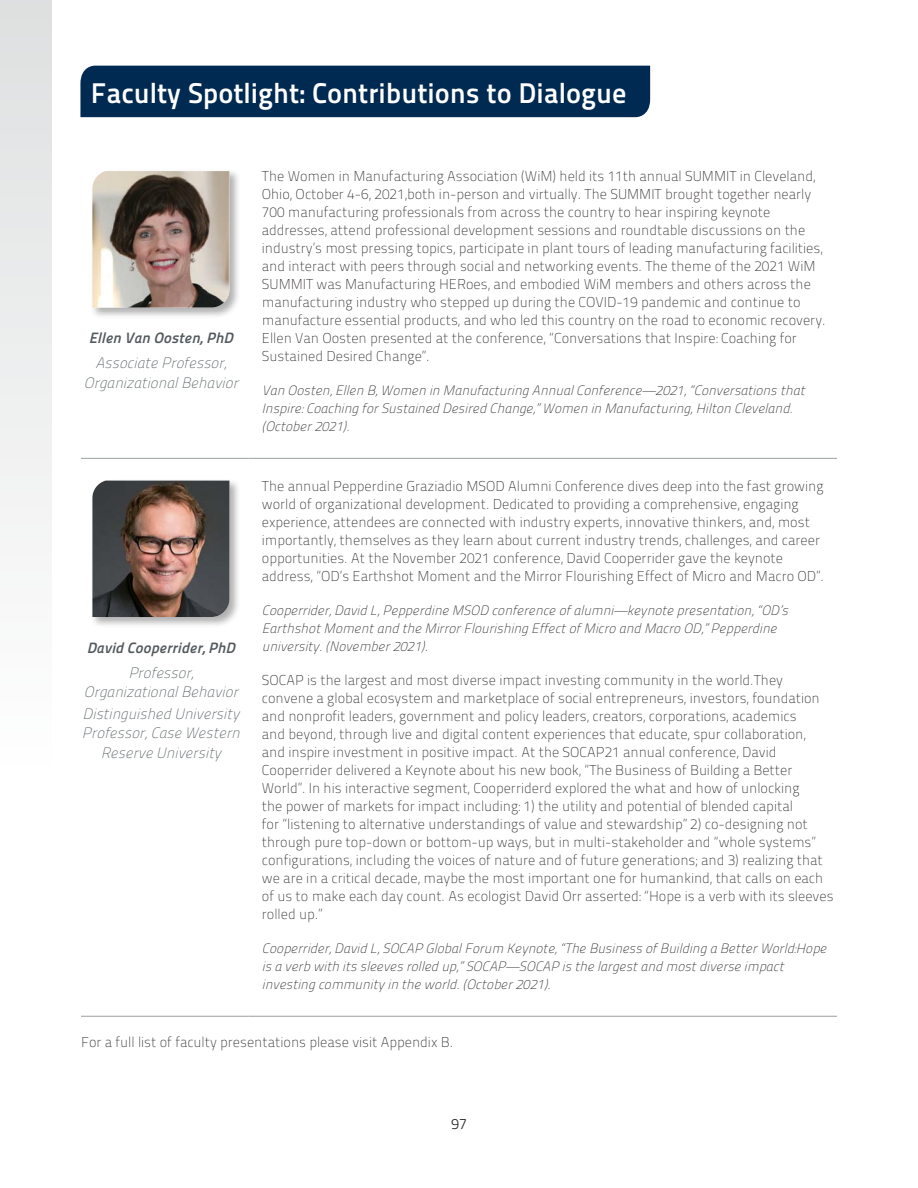
<style>
.page{position:relative;width:918px;height:1188px;background:#fff}
.page>*{position:absolute;margin:0;border:0;box-sizing:border-box;transform-origin:0 0}
.t1{font:28.5px "Titillium Maps 26 L 750 wt";color:#fff}
.t2{font:15px/19.5px "Titillitalic 1 wt";color:#51595c;text-align:center}
.t3{font:15px "Titillitalic 750 wt";color:#51595c}
.t4{font:15px "Titillium Maps 26 L 250 wt";color:#231f20}
.t5{font:14.25px/18px "Titillium Maps 26 L 1 wt";color:#231f20}
.t6{font:13.5px/18px "Titillitalic 1 wt";color:#231f20}
</style>
<div class="page">
<div style="left:0;top:0;width:52px;height:1188px;background:linear-gradient(to bottom,#e2e3e4,#fff)"></div>
<div style="left:80px;top:66px;width:570px;height:51px;background:#002a51"></div>
<hr style="left:81px;top:458px;width:167px;height:1px;background:#999fa2">
<hr style="left:248px;top:458px;width:589px;height:1px;background:#999fa2">
<hr style="left:81px;top:1016px;width:167px;height:1px;background:#999fa2">
<hr style="left:248px;top:1016px;width:589px;height:1px;background:#999fa2">
<div style="left:90px;top:168px;width:150px;height:150px;background:#231f20;opacity:.35"></div>
<img style="left:92px;top:171px;width:137px;height:137px">
<div style="left:90px;top:478px;width:150px;height:150px;background:#231f20;opacity:.35"></div>
<img style="left:92px;top:481px;width:137px;height:136px">
<h1 class="t1" style="left:91px;top:71px;width:537px">Faculty Spotlight: Contributions to Dialogue</h1>
<p class="t3" style="left:89px;top:326px;width:145px">Ellen Van Oosten, PhD</p>
<p class="t2" style="left:84px;top:352px;width:156px">Associate Professor,<br>Organizational Behavior</p>
<p class="t3" style="left:87px;top:636px;width:150px">David Cooperrider, PhD</p>
<p class="t2" style="left:84px;top:662px;width:156px">Professor,<br>Organizational Behavior</p>
<p class="t2" style="left:82px;top:703px;width:159px">Distinguished University<br>Professor, Case Western<br>Reserve University</p>
<p class="t5" style="left:262px;top:166px;width:565px">The Women in Manufacturing Association (WiM) held its 11th annual SUMMIT in Cleveland, Ohio, October 4-6, 2021,both in-person and virtually. The SUMMIT brought together nearly 700 manufacturing professionals from across the country to hear inspiring keynote addresses, attend professional development sessions and roundtable discussions on the industry’s most pressing topics, participate in plant tours of leading manufacturing facilities, and interact with peers through social and networking events. The theme of the 2021 WiM SUMMIT was Manufacturing HERoes, and embodied WiM members and others across the manufacturing industry who stepped up during the COVID-19 pandemic and continue to manufacture essential products, and who led this country on the road to economic recovery.<br>Ellen Van Oosten presented at the conference, “Conversations that Inspire: Coaching for Sustained Desired Change”.</p>
<p class="t6" style="left:262px;top:381px;width:544px">Van Oosten, Ellen B, Women in Manufacturing Annual Conference—2021, “Conversations that<br>Inspire: Coaching for Sustained Desired Change,” Women in Manufacturing, Hilton Cleveland. (October 2021).</p>
<p class="t5" style="left:262px;top:476px;width:564px">The annual Pepperdine Graziadio MSOD Alumni Conference dives deep into the fast growing world of organizational development. Dedicated to providing a comprehensive, engaging experience, attendees are connected with industry experts, innovative thinkers, and, most importantly, themselves as they learn about current industry trends, challenges, and career opportunities. At the November 2021 conference, David Cooperrider gave the keynote address, “OD’s Earthshot Moment and the Mirror Flourishing Effect of Micro and Macro OD”.</p>
<p class="t6" style="left:262px;top:600px;width:528px">Cooperrider, David L, Pepperdine MSOD conference of alumni—keynote presentation, “OD’s<br>Earthshot Moment and the Mirror Flourishing Effect of Micro and Macro OD,” Pepperdine university. (November 2021).</p>
<p class="t5" style="left:262px;top:670px;width:573px">SOCAP is the largest and most diverse impact investing community in the world.They convene a global ecosystem and marketplace of social entrepreneurs, investors, foundation and nonprofit leaders, government and policy leaders, creators, corporations, academics<br>and beyond, through live and digital content experiences that educate, spur collaboration,<br>and inspire investment in positive impact. At the SOCAP21 annual conference, David Cooperrider delivered a Keynote about his new book, “The Business of Building a Better World”. In his interactive segment, Cooperriderd explored the what and how of unlocking<br>the power of markets for impact including: 1) the utility and potential of blended capital<br>for “listening to alternative understandings of value and stewardship” 2) co-designing not through pure top-down or bottom-up ways, but in multi-stakeholder and “whole systems” configurations, including the voices of nature and of future generations; and 3) realizing that we are in a critical decade, maybe the most important one for humankind, that calls on each of us to make each day count. As ecologist David Orr asserted: “Hope is a verb with its sleeves rolled up.”</p>
<p class="t6" style="left:262px;top:939px;width:566px">Cooperrider, David L, SOCAP Global Forum Keynote, “The Business of Building a Better World:Hope is a verb with its sleeves rolled up,” SOCAP—SOCAP is the largest and most diverse impact investing community in the world. (October 2021).</p>
<p class="t5" style="left:81px;top:1033px;width:374px">For a full list of faculty presentations please visit Appendix B.</p>
<p class="t4" style="left:451px;top:1113px;width:17px">97</p>
</div>
